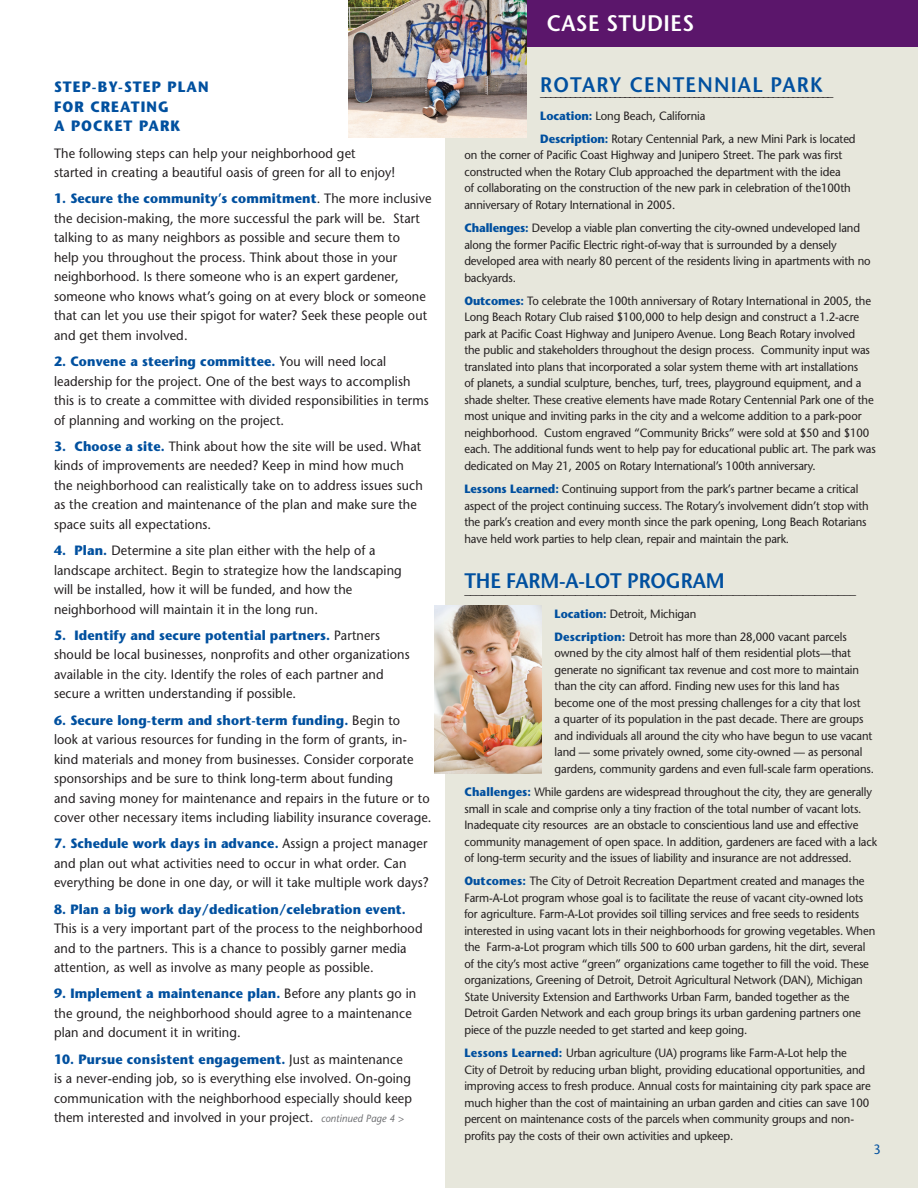
<style>
.page{position:relative;width:918px;height:1188px;background:#fff}
.page>*{position:absolute;margin:0;border:0;box-sizing:border-box;transform-origin:0 0}
.t1{font:600 22.5px "Stone Sans";letter-spacing:.02em;color:#fff;scale:.94 1}
.t2{font:600 21px "Stone Sans";letter-spacing:.06em;color:#01509f;scale:.94 1}
.t3{font:600 21px "Stone Sans";letter-spacing:-.01em;color:#01509f;scale:.94 1}
.t4{font:700 15px/19.5px "Stone Sans";letter-spacing:.075em;color:#01509f;scale:.94 1}
.t5{font:13.5px/19.5px "Stone Sans";letter-spacing:.01em;color:#231f20;scale:.94 1}
.t6{font:13.5px "Stone Sans";color:#01509f;scale:.94 1}
.t7{font:12px/16.5px "Stone Sans";letter-spacing:-.01em;color:#231f20;scale:.94 1}
.s1{font-weight:700;color:#01509f}
.s2{font-style:italic;font-size:10.5px;color:#6c6d70}
</style>
<div class="page">
<div style="left:446px;top:0;width:472px;height:1188px;background:#e7e7dc"></div>
<img style="left:434px;top:606px;width:107px;height:168px">
<div style="left:445px;top:0;width:473px;height:46px;background:#5b166b"></div>
<img style="left:348px;top:0;width:179px;height:137px">
<p class="t4" style="left:54px;top:77px;width:166px">STEP-BY-STEP PLAN<br>FOR CREATING<br>A POCKET PARK</p>
<p class="t5" style="left:54px;top:143px;width:365px">The following steps can help your neighborhood get started in creating a beautiful oasis of green for all to enjoy!</p>
<p class="t5" style="left:54px;top:189px;width:403px"><span class="s1">1. Secure the community’s commitment</span>. The more inclusive the decision-making, the more successful the park will be. Start talking to as many neighbors as possible and secure them to<br>help you throughout the process. Think about those in your neighborhood. Is there someone who is an expert gardener, someone who knows what’s going on at every block or someone that can let you use their spigot for water? Seek these people out and get them involved.</p>
<p class="t5" style="left:54px;top:352px;width:400px"><span class="s1">2. Convene a steering committee.</span> You will need local leadership for the project. One of the best ways to accomplish this is to create a committee with divided responsibilities in terms of planning and working on the project.</p>
<p class="t5" style="left:54px;top:436px;width:394px"><span class="s1">3. Choose a site.</span> Think about how the site will be used. What kinds of improvements are needed? Keep in mind how much the neighborhood can realistically take on to address issues such as the creation and maintenance of the plan and make sure the space suits all expectations.</p>
<p class="t5" style="left:54px;top:541px;width:372px"><span class="s1">4. Plan.</span> Determine a site plan either with the help of a landscape architect. Begin to strategize how the landscaping will be installed, how it will be funded, and how the neighborhood will maintain it in the long run.</p>
<p class="t5" style="left:54px;top:625px;width:380px"><span class="s1">5. Identify and secure potential partners.</span> Partners should be local businesses, nonprofits and other organizations available in the city. Identify the roles of each partner and secure a written understanding if possible.</p>
<p class="t5" style="left:54px;top:710px;width:403px"><span class="s1">6. Secure long-term and short-term funding.</span> Begin to<br>look at various resources for funding in the form of grants, in&shy;kind materials and money from businesses. Consider corporate sponsorships and be sure to think long-term about funding<br>and saving money for maintenance and repairs in the future or to cover other necessary items including liability insurance coverage.</p>
<p class="t5" style="left:54px;top:834px;width:400px"><span class="s1">7. Schedule work days in advance.</span> Assign a project manager and plan out what activities need to occur in what order. Can everything be done in one day, or will it take multiple work days?</p>
<p class="t5" style="left:54px;top:899px;width:394px"><span class="s1">8. Plan a big work day/dedication/celebration event.<br></span>This is a very important part of the process to the neighborhood and to the partners. This is a chance to possibly garner media attention, as well as involve as many people as possible.</p>
<p class="t5" style="left:54px;top:984px;width:387px"><span class="s1">9. Implement a maintenance plan.</span> Before any plants go in the ground, the neighborhood should agree to a maintenance plan and document it in writing.</p>
<p class="t5" style="left:54px;top:1049px;width:382px"><span class="s1">10. Pursue consistent engagement.</span> Just as maintenance is a never-ending job, so is everything else involved. On-going communication with the neighborhood especially should keep them interested and involved in your project. <span class="s2">continued Page 4 &gt;</span></p>
<p class="t1" style="left:547px;top:10px;width:158px">CASE STUDIES</p>
<p class="t2" style="left:540px;top:72px;width:302px">ROTARY CENTENNIAL PARK</p>
<p class="t5" style="left:540px;top:82px;width:314px">___________________________________________________________</p>
<p class="t7" style="left:540px;top:107px;width:177px"><span class="s1">Location:</span> Long Beach, California</p>
<p class="t7" style="left:464px;top:131px;width:418px;text-indent:76px"><span class="s1">Description:</span> Rotary Centennial Park, a new Mini Park is located on the corner of Pacific Coast Highway and Junipero Street. The park was first constructed when the Rotary Club approached the department with the idea<br>of collaborating on the construction of the new park in celebration of the100th anniversary of Rotary International in 2005.</p>
<p class="t7" style="left:464px;top:220px;width:434px"><span class="s1">Challenges:</span> Develop a viable plan converting the city-owned undeveloped land along the former Pacific Electric right-of-way that is surrounded by a densely developed area with nearly 80 percent of the residents living in apartments with no backyards.</p>
<p class="t7" style="left:464px;top:293px;width:439px"><span class="s1">Outcomes:</span> To celebrate the 100th anniversary of Rotary International in 2005, the Long Beach Rotary Club raised $100,000 to help design and construct a 1.2-acre park at Pacific Coast Highway and Junipero Avenue. Long Beach Rotary involved<br>the public and stakeholders throughout the design process. Community input was translated into plans that incorporated a solar system theme with art installations<br>of planets, a sundial sculpture, benches, turf, trees, playground equipment, and a shade shelter. These creative elements have made Rotary Centennial Park one of the most unique and inviting parks in the city and a welcome addition to a park-poor neighborhood. Custom engraved “Community Bricks” were sold at $50 and $100 each. The additional funds went to help pay for educational public art. The park was dedicated on May 21, 2005 on Rotary International’s 100th anniversary.</p>
<p class="t7" style="left:464px;top:481px;width:432px"><span class="s1">Lessons Learned:</span> Continuing support from the park’s partner became a critical aspect of the project continuing success. The Rotary’s involvement didn’t stop with the park’s creation and every month since the park opening, Long Beach Rotarians have held work parties to help clean, repair and maintain the park.</p>
<p class="t3" style="left:464px;top:568px;width:278px">THE FARM-A-LOT PROGRAM</p>
<p class="t5" style="left:464px;top:580px;width:418px">___________________________________________________________________</p>
<p class="t7" style="left:555px;top:605px;width:152px"><span class="s1">Location:</span> Detroit, Michigan</p>
<p class="t7" style="left:555px;top:629px;width:341px"><span class="s1">Description:</span> Detroit has more than 28,000 vacant parcels owned by the city almost half of them residential plots—that generate no significant tax revenue and cost more to maintain than the city can afford. Finding new uses for this land has become one of the most pressing challenges for a city that lost<br>a quarter of its population in the past decade. There are groups and individuals all around the city who have begun to use vacant land — some privately owned, some city-owned — as personal gardens, community gardens and even full-scale farm operations.</p>
<p class="t7" style="left:464px;top:784px;width:441px"><span class="s1">Challenges:</span> While gardens are widespread throughout the city, they are generally small in scale and comprise only a tiny fraction of the total number of vacant lots.<br>Inadequate city resources are an obstacle to conscientious land use and effective community management of open space. In addition, gardeners are faced with a lack of long-term security and the issues of liability and insurance are not addressed.</p>
<p class="t7" style="left:464px;top:873px;width:439px"><span class="s1">Outcomes:</span> The City of Detroit Recreation Department created and manages the Farm-A-Lot program whose goal is to facilitate the reuse of vacant city-owned lots for agriculture. Farm-A-Lot provides soil tilling services and free seeds to residents interested in using vacant lots in their neighborhoods for growing vegetables. When the Farm-a-Lot program which tills 500 to 600 urban gardens, hit the dirt, several of the city’s most active “green” organizations came together to fill the void. These organizations, Greening of Detroit, Detroit Agricultural Network (DAN), Michigan State University Extension and Earthworks Urban Farm, banded together as the Detroit Garden Network and each group brings its urban gardening partners one piece of the puzzle needed to get started and keep going.</p>
<p class="t7" style="left:464px;top:1045px;width:434px"><span class="s1">Lessons Learned:</span> Urban agriculture (UA) programs like Farm-A-Lot help the<br>City of Detroit by reducing urban blight, providing educational opportunities, and improving access to fresh produce. Annual costs for maintaining city park space are much higher than the cost of maintaining an urban garden and cities can save 100 percent on maintenance costs of the parcels when community groups and non&shy;profits pay the costs of their own activities and upkeep.</p>
<p class="t6" style="left:874px;top:1141px;width:9px">3</p>
</div>
